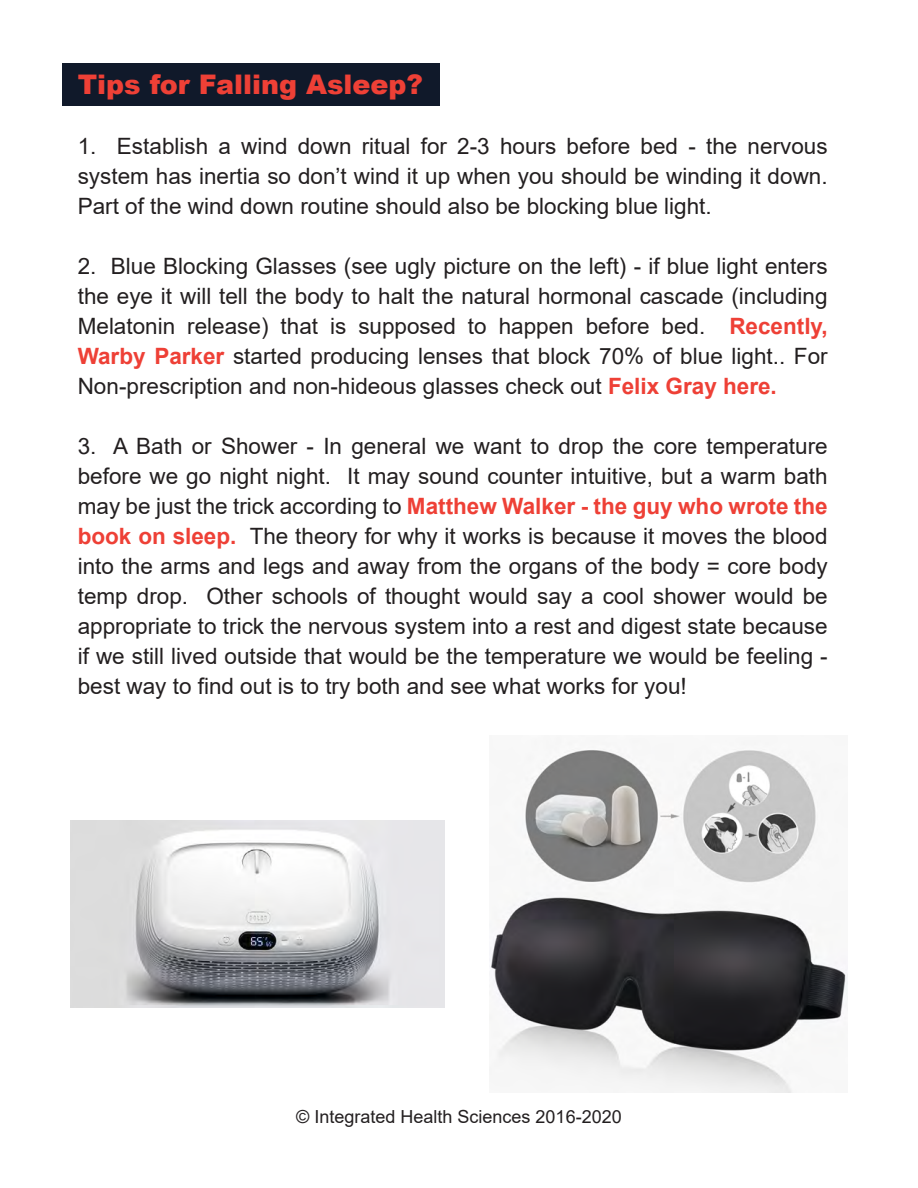
<style>
.page{position:relative;width:918px;height:1188px;background:#fff}
.page>*{position:absolute;margin:0;border:0;box-sizing:border-box;transform-origin:0 0}
.t1{font:900 27px "Arial";color:#ee4036}
.t2{font:22.5px/30px "Arial";color:#231f20;text-align:justify}
.t3{font:18px "Arial";color:#231f20}
.s1{font-weight:700;color:#ee4036}
</style>
<div class="page">
<img style="left:489px;top:749px;width:358px;height:344px">
<img style="left:71px;top:821px;width:373px;height:186px">
<div style="left:62px;top:64px;width:378px;height:42px;background:#10192a"></div>
<p class="t1" style="left:78px;top:65px;width:347px">Tips for Falling Asleep?</p>
<p class="t2" style="left:78px;top:131px;width:751px">1. Establish a wind down ritual for 2-3 hours before bed - the nervous system has inertia so don’t wind it up when you should be winding it down.<br>Part of the wind down routine should also be blocking blue light.</p>
<p class="t2" style="left:78px;top:251px;width:752px">2. Blue Blocking Glasses (see ugly picture on the left) - if blue light enters the eye it will tell the body to halt the natural hormonal cascade (including Melatonin release) that is supposed to happen before bed. <span class="s1">Recently, Warby Parker</span> started producing lenses that block 70% of blue light.. For Non-prescription and non-hideous glasses check out <span class="s1">Felix Gray here.</span></p>
<p class="t2" style="left:78px;top:431px;width:752px">3. A Bath or Shower - In general we want to drop the core temperature before we go night night. It may sound counter intuitive, but a warm bath may be just the trick according to <span class="s1">Matthew Walker - the guy who wrote the book on sleep.</span> The theory for why it works is because it moves the blood into the arms and legs and away from the organs of the body = core body temp drop. Other schools of thought would say a cool shower would be appropriate to trick the nervous system into a rest and digest state because if we still lived outside that would be the temperature we would be feeling - best way to find out is to try both and see what works for you!</p>
<p class="t3" style="left:296px;top:1105px;width:327px">© Integrated Health Sciences 2016-2020</p>
</div>
